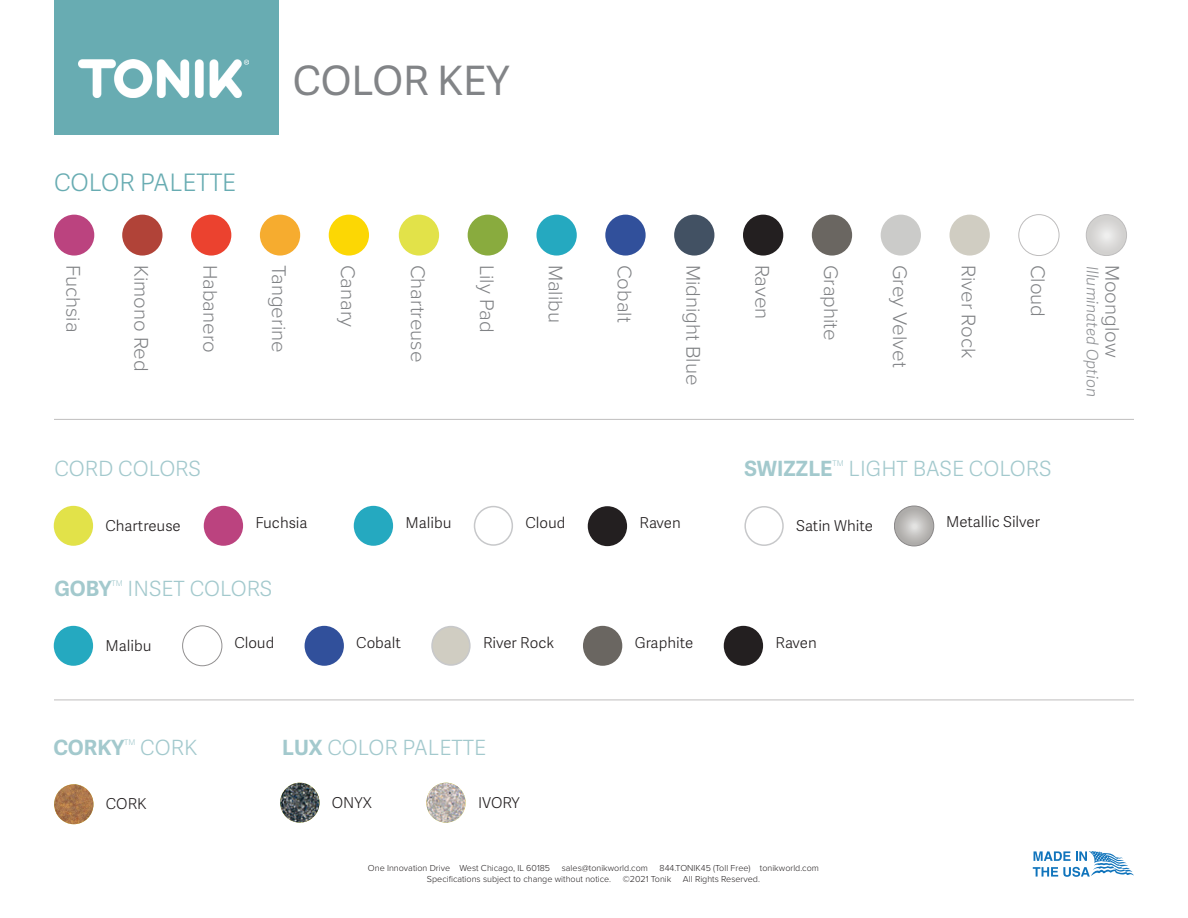
<style>
.page{position:relative;width:1188px;height:918px;background:#fff}
.page>*{position:absolute;margin:0;border:0;box-sizing:border-box;transform-origin:0 0}
.t1{font:40.5px "Adelle Sans";color:#828487}
.t2{font:300 24.15px "Adelle Sans";color:#68acb2}
.t3{font:300 21px "Adelle Sans";color:#a3c9cd}
.t4{font:700 21px "Adelle Sans";color:#a3c9cd}
.t5{font:300 20.4px "Proxima Nova";color:#808285}
.t6{font:italic 300 15.75px "Adelle Sans";color:#939598}
.t7{font:300 15px "Adelle Sans";color:#231f20}
.t8{font:300 9px "Proxima Nova";color:#231f20}
.t9{font:300 7.8px "Adelle Sans";color:#a3c9cd}
.s1{font-weight:700}
</style>
<div class="page">
<div style="left:54px;top:0;width:225px;height:134px;background:#68acb2"></div>
<img style="left:79px;top:60px;width:169px;height:38px">
<svg style="left:1033px;top:851px;width:101px;height:26px"></svg>
<div style="left:54px;top:215px;width:40px;height:41px;background:#bb437f;border-radius:50%"></div>
<div style="left:329px;top:215px;width:40px;height:41px;background:#fcd704;border-radius:50%"></div>
<div style="left:260px;top:215px;width:40px;height:41px;background:#f6ac2f;border-radius:50%"></div>
<div style="left:674px;top:215px;width:40px;height:41px;background:#425163;border-radius:50%"></div>
<div style="left:191px;top:215px;width:40px;height:41px;background:#eb422f;border-radius:50%"></div>
<div style="left:122px;top:215px;width:41px;height:41px;background:#b14338;border-radius:50%"></div>
<div style="left:1018px;top:214px;width:42px;height:42px;border:1px solid #231f20;border-radius:50%"></div>
<div style="left:399px;top:215px;width:40px;height:41px;background:#e2e249;border-radius:50%"></div>
<div style="left:881px;top:215px;width:40px;height:41px;background:#cbcbc9;border-radius:50%"></div>
<div style="left:950px;top:215px;width:40px;height:41px;background:#d0cdc2;border-radius:50%"></div>
<div style="left:536px;top:215px;width:41px;height:41px;background:#25a9c0;border-radius:50%"></div>
<div style="left:812px;top:215px;width:40px;height:41px;background:#6a6661;border-radius:50%"></div>
<div style="left:468px;top:215px;width:40px;height:41px;background:#89ab3e;border-radius:50%"></div>
<div style="left:743px;top:215px;width:40px;height:41px;background:#231f20;border-radius:50%"></div>
<div style="left:605px;top:215px;width:41px;height:41px;background:#31509b;border-radius:50%"></div>
<svg style="left:1086px;top:215px;width:41px;height:41px"></svg>
<div style="left:1086px;top:214px;width:41px;height:42px;border:1px solid #231f20;border-radius:50%"></div>
<div style="left:204px;top:506px;width:39px;height:40px;background:#bb437f;border-radius:50%"></div>
<div style="left:54px;top:506px;width:39px;height:40px;background:#e2e249;border-radius:50%"></div>
<div style="left:354px;top:506px;width:39px;height:40px;background:#25a9c0;border-radius:50%"></div>
<div style="left:474px;top:506px;width:39px;height:40px;border:2px solid #c7c8ca;border-radius:50%"></div>
<svg style="left:894px;top:506px;width:40px;height:40px"></svg>
<div style="left:894px;top:506px;width:40px;height:40px;border:1px solid #231f20;border-radius:50%"></div>
<div style="left:744px;top:506px;width:40px;height:40px;border:2px solid #c7c8ca;border-radius:50%"></div>
<hr style="left:54px;top:419px;width:1080px;height:1px;background:#231f20">
<div style="left:182px;top:625px;width:40px;height:41px;border:1px solid #231f20;border-radius:50%"></div>
<div style="left:54px;top:626px;width:39px;height:40px;background:#25a9c0;border-radius:50%"></div>
<div style="left:305px;top:626px;width:39px;height:40px;background:#31509b;border-radius:50%"></div>
<div style="left:432px;top:627px;width:38px;height:38px;background:#d0cdc2;border-radius:50%"></div>
<div style="left:431px;top:626px;width:40px;height:40px;border:2px solid #c7c8ca;border-radius:50%"></div>
<div style="left:583px;top:626px;width:39px;height:40px;background:#6a6661;border-radius:50%"></div>
<div style="left:724px;top:626px;width:39px;height:40px;background:#231f20;border-radius:50%"></div>
<img style="left:54px;top:784px;width:40px;height:40px;border-radius:20px">
<img style="left:280px;top:783px;width:39px;height:40px;border-radius:20px">
<img style="left:426px;top:783px;width:40px;height:40px;border-radius:20px">
<hr style="left:54px;top:700px;width:1080px;height:1px;background:#231f20">
<div style="left:588px;top:506px;width:39px;height:40px;background:#231f20;border-radius:50%"></div>
<h2 class="t2" style="left:54px;top:165px;width:184px">COLOR PALETTE</h2>
<h1 class="t1" style="left:293px;top:52px;width:218px">COLOR KEY</h1>
<h3 class="t5" style="left:88px;top:265px;width:69px;rotate:90deg">Fuchsia</h3>
<h3 class="t5" style="left:157px;top:265px;width:109px;rotate:90deg">Kimono Red</h3>
<h3 class="t5" style="left:225px;top:265px;width:90px;rotate:90deg">Habanero</h3>
<h3 class="t5" style="left:294px;top:265px;width:89px;rotate:90deg">Tangerine</h3>
<h3 class="t5" style="left:363px;top:265px;width:64px;rotate:90deg">Canary</h3>
<h3 class="t5" style="left:433px;top:265px;width:99px;rotate:90deg">Chartreuse</h3>
<h3 class="t5" style="left:502px;top:265px;width:69px;rotate:90deg">Lily Pad</h3>
<h3 class="t5" style="left:571px;top:265px;width:60px;rotate:90deg">Malibu</h3>
<h3 class="t5" style="left:640px;top:265px;width:59px;rotate:90deg">Cobalt</h3>
<h3 class="t5" style="left:709px;top:265px;width:122px;rotate:90deg">Midnight Blue</h3>
<h3 class="t5" style="left:777px;top:265px;width:56px;rotate:90deg">Raven</h3>
<h3 class="t5" style="left:846px;top:265px;width:78px;rotate:90deg">Graphite</h3>
<h3 class="t5" style="left:915px;top:265px;width:104px;rotate:90deg">Grey Velvet</h3>
<h3 class="t5" style="left:984px;top:265px;width:95px;rotate:90deg">River Rock</h3>
<h3 class="t5" style="left:1053px;top:265px;width:54px;rotate:90deg">Cloud</h3>
<h3 class="t6" style="left:1104px;top:266px;width:133px;rotate:90deg">Illuminated Option</h3>
<h3 class="t5" style="left:1127px;top:265px;width:95px;rotate:90deg">Moonglow</h3>
<h3 class="t3" style="left:54px;top:454px;width:148px">CORD COLORS</h3>
<h3 class="t4" style="left:744px;top:453px;width:90px">SWIZZLE</h3>
<p class="t9" style="left:833px;top:457px;width:13px">TM</p>
<h3 class="t3" style="left:849px;top:454px;width:204px">LIGHT BASE COLORS</h3>
<h3 class="t7" style="left:106px;top:515px;width:77px">Chartreuse</h3>
<h3 class="t7" style="left:256px;top:512px;width:54px">Fuchsia</h3>
<h3 class="t7" style="left:406px;top:512px;width:48px">Malibu</h3>
<h3 class="t7" style="left:526px;top:512px;width:41px">Cloud</h3>
<h3 class="t7" style="left:796px;top:515px;width:78px">Satin White</h3>
<h3 class="t7" style="left:946px;top:511px;width:95px">Metallic Silver</h3>
<h3 class="t7" style="left:640px;top:512px;width:43px">Raven</h3>
<h3 class="t4" style="left:54px;top:573px;width:59px">GOBY</h3>
<p class="t9" style="left:112px;top:577px;width:13px">TM</p>
<h3 class="t3" style="left:128px;top:574px;width:146px">INSET COLORS</h3>
<h3 class="t7" style="left:106px;top:635px;width:48px">Malibu</h3>
<h3 class="t7" style="left:234px;top:632px;width:41px">Cloud</h3>
<h3 class="t7" style="left:356px;top:632px;width:46px">Cobalt</h3>
<h3 class="t7" style="left:483px;top:632px;width:73px">River Rock</h3>
<h3 class="t7" style="left:635px;top:632px;width:60px">Graphite</h3>
<h3 class="t7" style="left:776px;top:632px;width:43px">Raven</h3>
<h3 class="t4" style="left:53px;top:732px;width:72px">CORKY</h3>
<p class="t9" style="left:124px;top:736px;width:13px">TM</p>
<h3 class="t3" style="left:140px;top:733px;width:59px">CORK</h3>
<h3 class="t7" style="left:106px;top:793px;width:42px">CORK</h3>
<h3 class="t3" style="left:282px;top:733px;width:205px"><span class="s1">LUX</span> COLOR PALETTE</h3>
<h3 class="t7" style="left:332px;top:792px;width:42px">ONYX</h3>
<h3 class="t7" style="left:478px;top:792px;width:43px">IVORY</h3>
<p class="t8" style="left:368px;top:861px;width:184px">One Innovation Drive West Chicago, IL 60185</p>
<p class="t8" style="left:562px;top:861px;width:88px">sales@tonikworld.com</p>
<p class="t8" style="left:660px;top:861px;width:161px">844.TONIK45 (Toll Free) tonikworld.com</p>
<p class="t8" style="left:427px;top:872px;width:186px">Specifications subject to change without notice.</p>
<p class="t8" style="left:623px;top:872px;width:50px">©2021 Tonik</p>
<p class="t8" style="left:683px;top:872px;width:79px">All Rights Reserved.</p>
</div>
